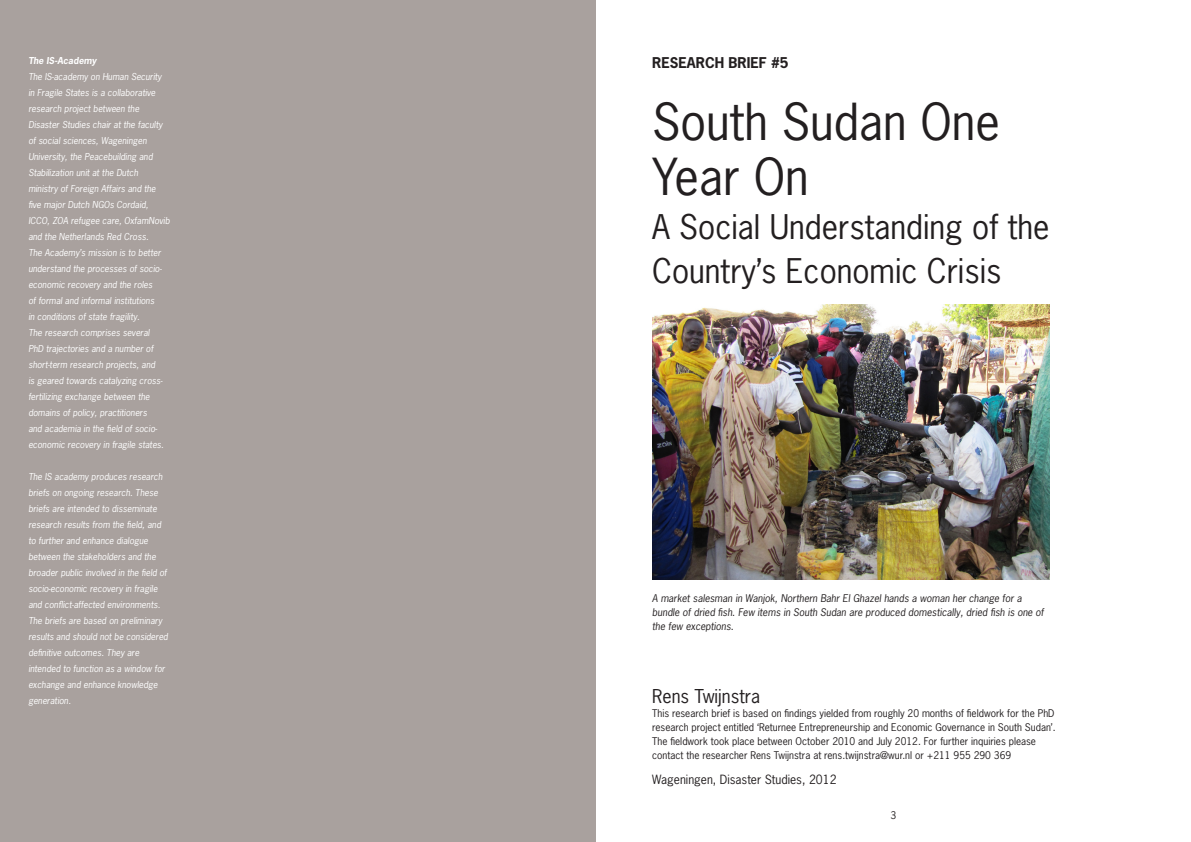
<style>
.page{position:relative;width:1191px;height:842px;background:#fff}
.page>*{position:absolute;margin:0;border:0;box-sizing:border-box;transform-origin:0 0}
.kop{font:48px/55px "News Gothic";color:#231f20}
.kop-2{font:32px "News Gothic";color:#231f20}
.kop-3{font:18px "News Gothic";color:#231f20}
.kop-4{font:700 14px "News Gothic";color:#231f20}
.t1{font:12px "News Gothic";color:#231f20}
.t2{font:10px/14px "News Gothic";color:#231f20}
.t3{font:italic 10px/14px "News Gothic";color:#231f20}
.t4{font:italic 9px/16px "News Gothic";color:#fff}
.t5{font:italic 700 9px "News Gothic";color:#fff}
</style>
<div class="page">
<div style="left:0;top:0;width:595px;height:842px;background:#a9a19e"></div>
<img style="left:652px;top:304px;width:397px;height:275px">
<p class="t5" style="left:28px;top:55px;width:70px">The IS-Academy</p>
<p class="t4" style="left:28px;top:68px;width:143px">The IS-academy on Human Security in Fragile States is a collaborative research project between the Disaster Studies chair at the faculty of social sciences, Wageningen University, the Peacebuilding and Stabilization unit at the Dutch ministry of Foreign Affairs and the five major Dutch NGOs Cordaid, ICCO, ZOA refugee care, OxfamNovib and the Netherlands Red Cross.<br>The Academy’s mission is to better understand the processes of socio&shy;economic recovery and the roles<br>of formal and informal institutions<br>in conditions of state fragility.<br>The research comprises several<br>PhD trajectories and a number of short-term research projects, and<br>is geared towards catalyzing cross&shy;fertilizing exchange between the domains of policy, practitioners<br>and academia in the field of socio&shy;economic recovery in fragile states.</p>
<p class="t4" style="left:28px;top:468px;width:141px">The IS academy produces research briefs on ongoing research. These briefs are intended to disseminate research results from the field, and to further and enhance dialogue between the stakeholders and the broader public involved in the field of socio-economic recovery in fragile and conflict-affected environments.<br>The briefs are based on preliminary results and should not be considered definitive outcomes. They are intended to function as a window for exchange and enhance knowledge generation.</p>
<p class="kop-4" style="left:652px;top:54px;width:138px">RESEARCH BRIEF #5</p>
<p class="kop" style="left:652px;top:93px;width:349px">South Sudan One<br>Year On</p>
<p class="kop-2" style="left:652px;top:206px;width:399px">A Social Understanding of the</p>
<p class="kop-2" style="left:652px;top:250px;width:351px">Country’s Economic Crisis</p>
<p class="t3" style="left:652px;top:591px;width:393px">A market salesman in Wanjok, Northern Bahr El Ghazel hands a woman her change for a bundle of dried fish. Few items in South Sudan are produced domestically, dried fish is one of the few exceptions.</p>
<p class="kop-3" style="left:652px;top:685px;width:109px">Rens Twijnstra</p>
<p class="t2" style="left:652px;top:706px;width:405px">This research brief is based on findings yielded from roughly 20 months of fieldwork for the PhD research project entitled ‘Returnee Entrepreneurship and Economic Governance in South Sudan’.<br>The fieldwork took place between October 2010 and July 2012. For further inquiries please contact the researcher Rens Twijnstra at rens.twijnstra@wur.nl or +211 955 290 369</p>
<p class="t1" style="left:652px;top:772px;width:186px">Wageningen, Disaster Studies, 2012</p>
<p class="t2" style="left:890px;top:808px;width:7px">3</p>
</div>
